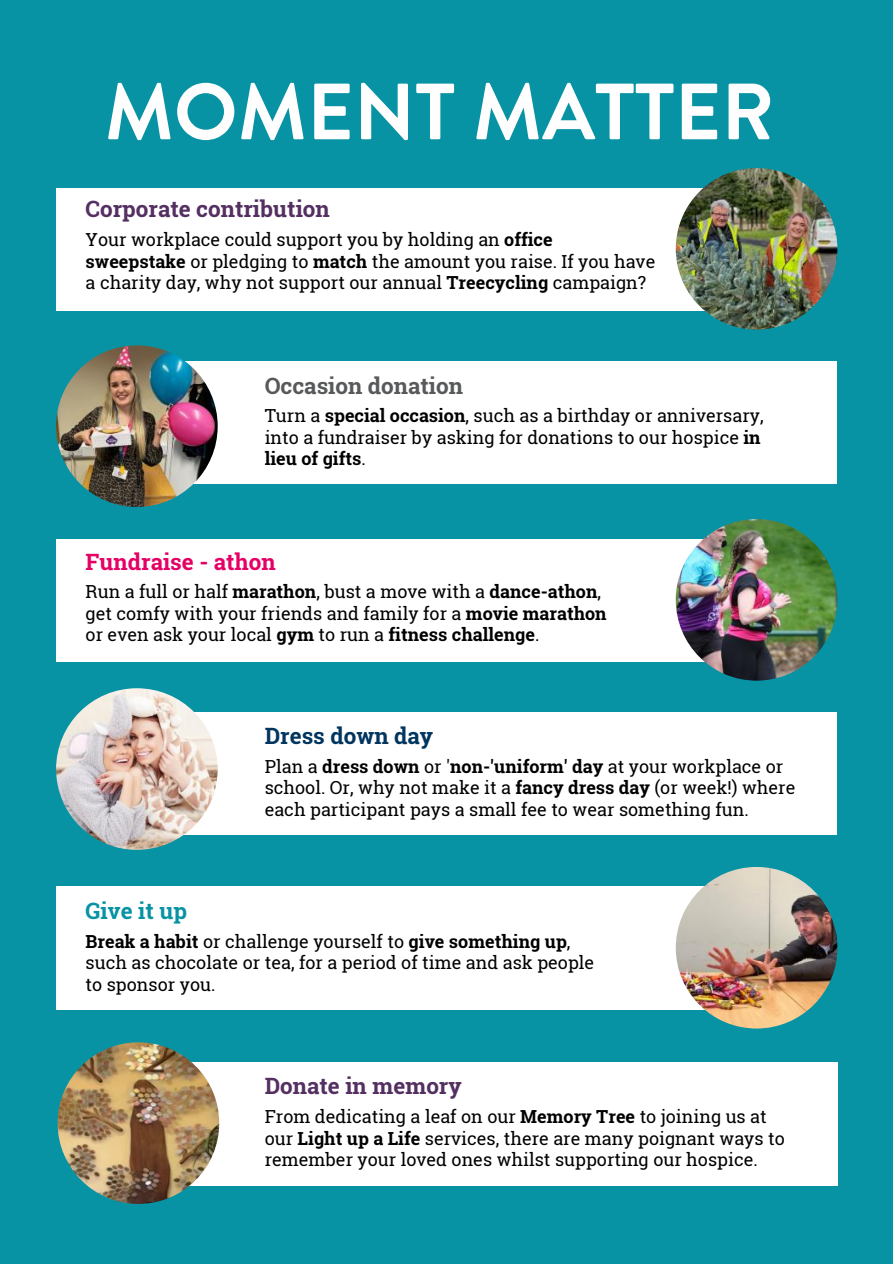
<style>
.page{position:relative;width:893px;height:1264px;background:#fff}
.page>*{position:absolute;margin:0;border:0;box-sizing:border-box;transform-origin:0 0}
.t1{font:700 79.5px "Brandon Grotesque";color:#fefefe}
.t2{font:700 22.5px "Roboto Slab";color:#542f61}
.t3{font:700 22.5px "Roboto Slab";color:#58595b}
.t4{font:700 22.5px "Roboto Slab";color:#e50065}
.t5{font:700 22.5px "Roboto Slab";color:#00355f}
.t6{font:700 22.5px "Roboto Slab";color:#0793a4}
.t7{font:18px/21.3px "Roboto Slab";color:#000}
.s1{font-weight:700}
</style>
<div class="page">
<div style="left:0;top:0;width:892px;height:1263px;background:#0793a4"></div>
<div style="left:56px;top:188px;width:709px;height:122px;background:#fff"></div>
<img style="left:675px;top:168px;width:162px;height:161px;border-radius:50%">
<div style="left:104px;top:361px;width:733px;height:123px;background:#fff"></div>
<img style="left:56px;top:345px;width:162px;height:162px;border-radius:50%">
<div style="left:56px;top:538px;width:701px;height:123px;background:#fff"></div>
<img style="left:675px;top:519px;width:162px;height:161px;border-radius:50%">
<div style="left:104px;top:712px;width:733px;height:122px;background:#fff"></div>
<img style="left:56px;top:688px;width:162px;height:161px;border-radius:50%">
<div style="left:56px;top:885px;width:712px;height:124px;background:#fff"></div>
<img style="left:675px;top:867px;width:162px;height:161px;border-radius:50%">
<div style="left:126px;top:1062px;width:711px;height:124px;background:#fff"></div>
<img style="left:58px;top:1042px;width:161px;height:161px;border-radius:50%">
<h1 class="t1" style="left:104px;top:56px;width:671px">MOMENT MATTER</h1>
<p class="t2" style="left:86px;top:194px;width:246px">Corporate contribution</p>
<p class="t7" style="left:86px;top:229px;width:571px">Your workplace could support you by holding an <span class="s1">office sweepstake</span> or pledging to <span class="s1">match</span> the amount you raise. If you have a charity day, why not support our annual <span class="s1">Treecycling</span> campaign?</p>
<p class="t3" style="left:265px;top:370px;width:200px">Occasion donation</p>
<p class="t7" style="left:265px;top:405px;width:500px">Turn a <span class="s1">special occasion</span>, such as a birthday or anniversary, into a fundraiser by asking for donations to our hospice <span class="s1">in lieu of gifts</span>.</p>
<p class="t4" style="left:86px;top:546px;width:192px">Fundraise - athon</p>
<p class="t7" style="left:86px;top:581px;width:522px">Run a full or half <span class="s1">marathon</span>, bust a move with a <span class="s1">dance-athon</span>, get comfy with your friends and family for a <span class="s1">movie marathon </span>or even ask your local <span class="s1">gym</span> to run a <span class="s1">fitness challenge</span>.</p>
<p class="t5" style="left:265px;top:720px;width:170px">Dress down day</p>
<p class="t7" style="left:265px;top:755px;width:532px">Plan a <span class="s1">dress down</span> or '<span class="s1">non-'uniform' day</span> at your workplace or school. Or, why not make it a <span class="s1">fancy dress day</span> (or week!) where each participant pays a small fee to wear something fun.</p>
<p class="t6" style="left:86px;top:895px;width:103px">Give it up</p>
<p class="t7" style="left:86px;top:930px;width:510px"><span class="s1">Break a habit</span> or challenge yourself to <span class="s1">give something up</span>, such as chocolate or tea, for a period of time and ask people to sponsor you.</p>
<p class="t2" style="left:265px;top:1070px;width:198px">Donate in memory</p>
<p class="t7" style="left:265px;top:1106px;width:521px">From dedicating a leaf on our <span class="s1">Memory Tree</span> to joining us at our <span class="s1">Light up a Life</span> services, there are many poignant ways to remember your loved ones whilst supporting our hospice.</p>
</div>
